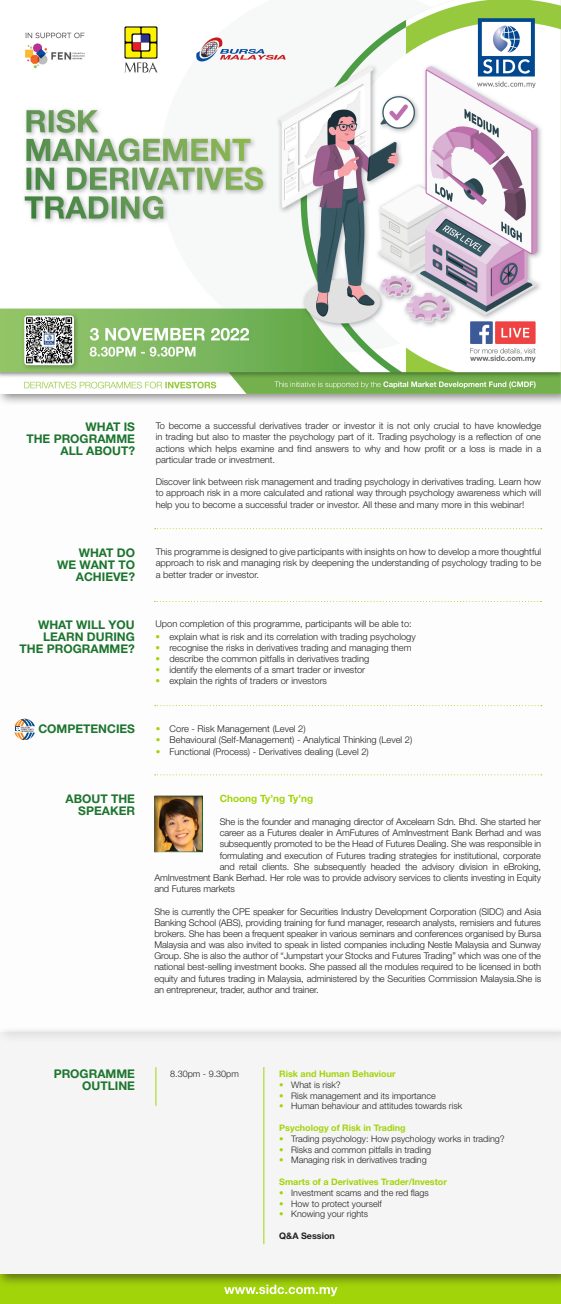
<style>
.page{position:relative;width:561px;height:1304px;background:#fff}
.page>*{position:absolute;margin:0;border:0;box-sizing:border-box;transform-origin:0 0}
.t1{font:700 12px/12px "Helvetica Neue LT Std";color:#1c752e;text-align:right}
.t2{font:700 10px "Helvetica Neue LT Std";color:#a2d40a}
.t3{font:300 9.3px/11.2px "Helvetica Neue LT Pro";color:#231f20;text-align:justify}
.t4{font:300 9px "Helvetica Neue LT Pro";color:#231f20}
.t5{font:700 9px "Helvetica Neue LT Std";color:#a2d40a}
.t6{font:700 9px "Helvetica Neue LT Std";color:#231f20}
.s1{color:#a2d40a}
</style>
<div class="page">
<div style="left:0;top:1274px;width:561px;height:30px;background:#a2d40a"></div>
<svg style="left:224px;top:1287px;width:113px;height:9px"></svg>
<div style="left:0;top:1026px;width:561px;height:261px;background:#231f20;opacity:.55"></div>
<div style="left:0;top:1032px;width:561px;height:242px;background:#f5f5f5"></div>
<hr style="left:264px;top:1067px;width:1px;height:177px;background:#a2d40a">
<hr style="left:156px;top:1067px;width:1px;height:39px;background:#a2d40a">
<div style="left:0;top:384px;width:561px;height:648px;background:#fdfdfd"></div>
<div style="left:0;top:0;width:561px;height:406px;background:#231f20;opacity:.55"></div>
<svg style="left:155px;top:528px;width:387px;height:1px"></svg>
<svg style="left:154px;top:601px;width:388px;height:1px"></svg>
<svg style="left:155px;top:705px;width:387px;height:1px"></svg>
<svg style="left:14px;top:719px;width:21px;height:21px"></svg>
<svg style="left:155px;top:774px;width:387px;height:1px"></svg>
<div style="left:154px;top:794px;width:50px;height:58px;background:#231f20;opacity:.75"></div>
<img style="left:0;top:0;width:561px;height:393px">
<p class="t1" style="left:86px;top:421px;width:51px">WHAT IS</p>
<p class="t1" style="left:26px;top:433px;width:110px">THE PROGRAMME<br>ALL ABOUT?</p>
<p class="t1" style="left:57px;top:547px;width:79px">WHAT DO<br>WE WANT TO<br>ACHIEVE?</p>
<p class="t1" style="left:20px;top:619px;width:117px">WHAT WILL YOU<br>LEARN DURING<br>THE PROGRAMME?</p>
<p class="t1" style="left:38px;top:723px;width:98px">COMPETENCIES</p>
<p class="t3" style="left:156px;top:420px;width:387px">To become a successful derivatives trader or investor it is not only crucial to have knowledge in trading but also to master the psychology part of it. Trading psychology is a reflection of one actions which helps examine and find answers to why and how profit or a loss is made in a particular trade or investment.</p>
<p class="t3" style="left:156px;top:476px;width:387px">Discover link between risk management and trading psychology in derivatives trading. Learn how to approach risk in a more calculated and rational way through psychology awareness which will help you to become a successful trader or investor. All these and many more in this webinar!</p>
<p class="t3" style="left:156px;top:546px;width:387px">This programme is designed to give participants with insights on how to develop a more thoughtful approach to risk and managing risk by deepening the understanding of psychology trading to be a better trader or investor.</p>
<p class="t3" style="left:155px;top:618px;width:258px">Upon completion of this programme, participants will be able to:</p>
<p class="t3" style="left:155px;top:631px;width:262px"><span class="s1">•</span> explain what is risk and its correlation with trading psychology</p>
<p class="t3" style="left:155px;top:642px;width:258px"><span class="s1">•</span> recognise the risks in derivatives trading and managing them</p>
<p class="t3" style="left:155px;top:653px;width:215px"><span class="s1">•</span> describe the common pitfalls in derivatives trading</p>
<p class="t3" style="left:155px;top:664px;width:211px"><span class="s1">•</span> identify the elements of a smart trader or investor</p>
<p class="t3" style="left:155px;top:675px;width:173px"><span class="s1">•</span> explain the rights of traders or investors</p>
<p class="t3" style="left:156px;top:723px;width:151px"><span class="s1">•</span> Core - Risk Management (Level 2)</p>
<p class="t3" style="left:156px;top:734px;width:258px"><span class="s1">•</span> Behavioural (Self-Management) - Analytical Thinking (Level 2)</p>
<p class="t3" style="left:156px;top:746px;width:215px"><span class="s1">•</span> Functional (Process) - Derivatives dealing (Level 2)</p>
<p class="t1" style="left:66px;top:793px;width:71px">ABOUT THE<br>SPEAKER</p>
<p class="t2" style="left:220px;top:792px;width:95px">Choong Ty’ng Ty’ng</p>
<p class="t3" style="left:220px;top:816px;width:323px">She is the founder and managing director of Axcelearn Sdn. Bhd. She started her</p>
<p class="t3" style="left:220px;top:827px;width:323px">career as a Futures dealer in AmFutures of AmInvestment Bank Berhad and was</p>
<p class="t3" style="left:220px;top:838px;width:323px">subsequently promoted to be the Head of Futures Dealing. She was responsible in</p>
<p class="t3" style="left:220px;top:850px;width:323px">formulating and execution of Futures trading strategies for institutional, corporate</p>
<p class="t3" style="left:220px;top:861px;width:323px">and retail clients. She subsequently headed the advisory division in eBroking,</p>
<p class="t3" style="left:154px;top:872px;width:388px">AmInvestment Bank Berhad. Her role was to provide advisory services to clients investing in Equity</p>
<p class="t3" style="left:154px;top:883px;width:82px">and Futures markets</p>
<p class="t3" style="left:154px;top:905px;width:388px">She is currently the CPE speaker for Securities Industry Development Corporation (SIDC) and Asia Banking School (ABS), providing training for fund manager, research analysts, remisiers and futures brokers. She has been a frequent speaker in various seminars and conferences organised by Bursa Malaysia and was also invited to speak in listed companies including Nestle Malaysia and Sunway Group. She is also the author of “Jumpstart your Stocks and Futures Trading” which was one of the national best-selling investment books. She passed all the modules required to be licensed in both equity and futures trading in Malaysia, administered by the Securities Commission Malaysia.She is an entrepreneur, trader, author and trainer.</p>
<p class="t1" style="left:54px;top:1067px;width:83px">PROGRAMME</p>
<p class="t1" style="left:82px;top:1079px;width:54px">OUTLINE</p>
<p class="t4" style="left:170px;top:1068px;width:70px">8.30pm - 9.30pm</p>
<p class="t5" style="left:279px;top:1068px;width:118px">Risk and Human Behaviour</p>
<p class="t4" style="left:279px;top:1079px;width:63px"><span class="s1">•</span> What is risk?</p>
<p class="t4" style="left:279px;top:1090px;width:158px"><span class="s1">•</span> Risk management and its importance</p>
<p class="t4" style="left:279px;top:1101px;width:185px"><span class="s1">•</span> Human behaviour and attitudes towards risk</p>
<p class="t5" style="left:279px;top:1122px;width:128px">Psychology of Risk in Trading</p>
<p class="t4" style="left:279px;top:1133px;width:227px"><span class="s1">•</span> Trading psychology: How psychology works in trading?</p>
<p class="t4" style="left:279px;top:1144px;width:154px"><span class="s1">•</span> Risks and common pitfalls in trading</p>
<p class="t4" style="left:279px;top:1155px;width:149px"><span class="s1">•</span> Managing risk in derivatives trading</p>
<p class="t5" style="left:279px;top:1176px;width:169px">Smarts of a Derivatives Trader/Investor</p>
<p class="t4" style="left:279px;top:1187px;width:151px"><span class="s1">•</span> Investment scams and the red flags</p>
<p class="t4" style="left:279px;top:1198px;width:104px"><span class="s1">•</span> How to protect yourself</p>
<p class="t4" style="left:279px;top:1209px;width:91px"><span class="s1">•</span> Knowing your rights</p>
<p class="t6" style="left:279px;top:1230px;width:57px">Q&amp;A Session</p>
</div>
